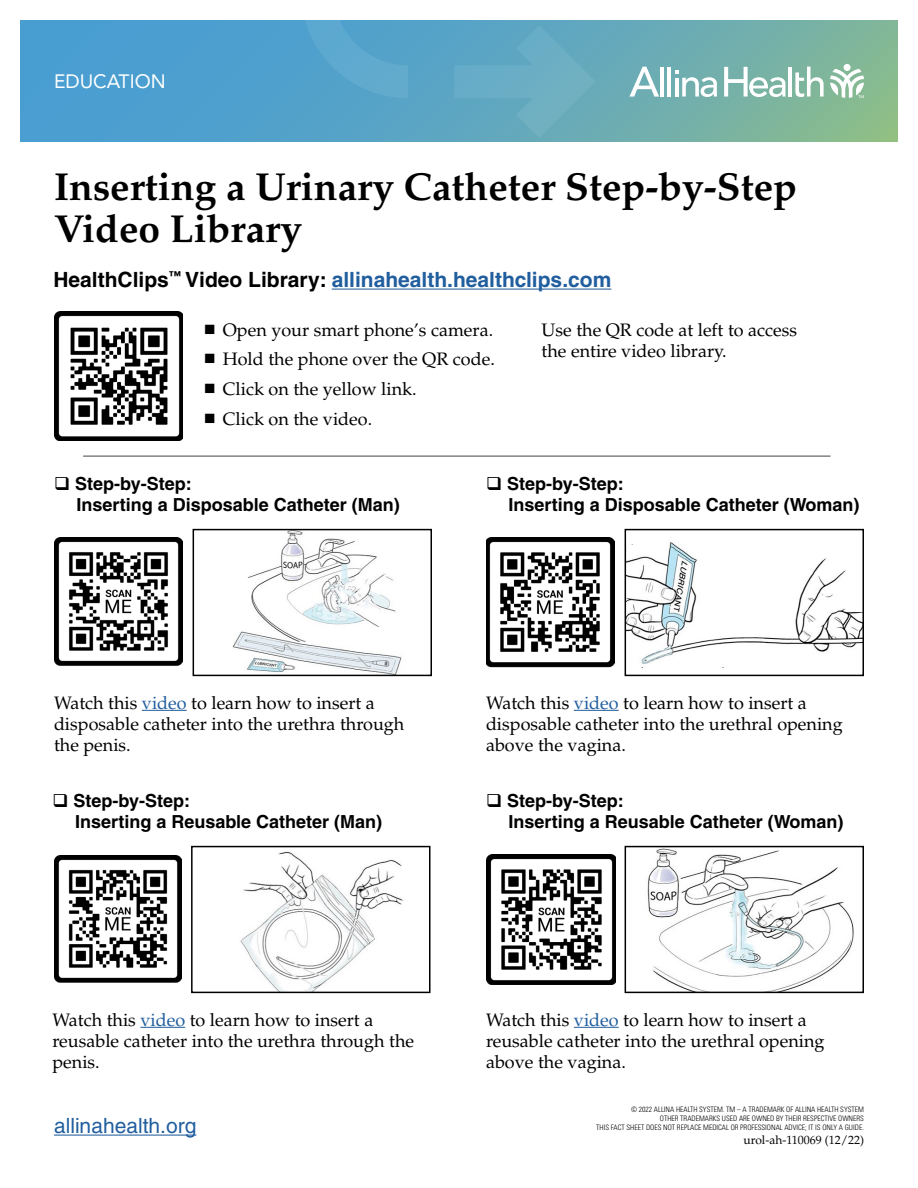
<style>
.page{position:relative;width:918px;height:1188px;background:#fff}
.page>*{position:absolute;margin:0;border:0;box-sizing:border-box;transform-origin:0 0}
.t1{font:700 39px/42px "Palatino";color:#000}
.t2{font:700 21px "Helvetica";color:#215e9e}
.t3{font:21px "Helvetica";color:#215e9e}
.t4{font:19.2px "Avenir LT Std";color:#fff}
.t5{font:18px/21px "Palatino";color:#000}
.t6{font:700 18px/21px "Helvetica";color:#000}
.t7{font:12px "Palatino";color:#000}
.t8{font:300 condensed 7.5px/9px "Univers";color:#000;text-align:right}
.s1{color:#000}
.s2{color:#215e9e}
</style>
<div class="page">
<svg style="left:20px;top:20px;width:878px;height:122px;background:#5fa7bc"></svg>
<svg style="left:454px;top:25px;width:142px;height:113px;background:#65aac1"></svg>
<svg style="left:301px;top:20px;width:127px;height:78px;background:#57a4cb"></svg>
<hr style="left:332px;top:289px;width:279px;height:1px;background:#215e9e">
<svg style="left:830px;top:69px;width:34px;height:29px"></svg>
<div style="left:844px;top:64px;width:7px;height:7px;background:#fff;border-radius:50%"></div>
<hr style="left:660px;top:67px;width:4px;height:30px;background:#fff">
<hr style="left:667px;top:67px;width:4px;height:30px;background:#fff">
<hr style="left:789px;top:67px;width:3px;height:30px;background:#fff">
<svg style="left:795px;top:67px;width:29px;height:30px"></svg>
<svg style="left:675px;top:71px;width:42px;height:26px"></svg>
<svg style="left:629px;top:67px;width:30px;height:30px"></svg>
<svg style="left:724px;top:67px;width:62px;height:30px"></svg>
<img style="left:55px;top:312px;width:128px;height:129px">
<img style="left:486px;top:538px;width:129px;height:129px">
<img style="left:628px;top:542px;width:233px;height:122px">
<div style="left:625px;top:529px;width:239px;height:147px;border:2px solid #000"></div>
<hr style="left:574px;top:710px;width:45px;height:1px;background:#215e9e">
<img style="left:55px;top:856px;width:127px;height:127px">
<img style="left:240px;top:851px;width:163px;height:139px">
<div style="left:191px;top:846px;width:239px;height:147px;border:2px solid #000"></div>
<hr style="left:140px;top:1027px;width:45px;height:1px;background:#215e9e">
<img style="left:55px;top:538px;width:128px;height:128px">
<img style="left:232px;top:532px;width:170px;height:141px">
<div style="left:193px;top:529px;width:239px;height:147px;border:2px solid #000"></div>
<hr style="left:142px;top:710px;width:45px;height:1px;background:#215e9e">
<hr style="left:83px;top:455px;width:748px;height:2px;background:#808285">
<img style="left:486px;top:855px;width:130px;height:129px">
<img style="left:647px;top:849px;width:207px;height:141px">
<div style="left:625px;top:846px;width:239px;height:147px;border:2px solid #000"></div>
<hr style="left:574px;top:1027px;width:45px;height:1px;background:#215e9e">
<hr style="left:54px;top:1135px;width:142px;height:1px;background:#215e9e">
<div style="left:628px;top:545px;width:9px;height:12px;background:#fff"></div>
<p class="t4" style="left:54px;top:70px;width:113px">EDUCATION</p>
<h1 class="t1" style="left:54px;top:166px;width:745px">Inserting a Urinary Catheter Step-by-Step<br>Video Library</h1>
<p class="t2" style="left:53px;top:267px;width:560px"><span class="s1">HealthClips</span><sup>™</sup> <span class="s1">Video Library:</span> allinahealth.healthclips.com</p>
<p class="t5" style="left:223px;top:315px;width:274px;line-height:29.7px">Open your smart phone’s camera.<br>Hold the phone over the QR code.<br>Click on the yellow link.<br>Click on the video.</p>
<p class="t5" style="left:542px;top:319px;width:257px">Use the QR code at left to access the entire video library.</p>
<p class="t6" style="left:76px;top:473px;width:325px;text-indent:-22px">❑ Step-by-Step:<br>Inserting a Disposable Catheter (Man)</p>
<p class="t5" style="left:54px;top:692px;width:352px">Watch this <span class="s2">video</span> to learn how to insert a disposable catheter into the urethra through the penis.</p>
<p class="t6" style="left:75px;top:790px;width:309px;text-indent:-22px">❑ Step-by-Step:<br>Inserting a Reusable Catheter (Man)</p>
<p class="t5" style="left:52px;top:1009px;width:363px">Watch this <span class="s2">video</span> to learn how to insert a reusable catheter into the urethra through the penis.</p>
<p class="t6" style="left:508px;top:473px;width:353px;text-indent:-22px">❑ Step-by-Step:<br>Inserting a Disposable Catheter (Woman)</p>
<p class="t5" style="left:486px;top:692px;width:358px">Watch this <span class="s2">video</span> to learn how to insert a disposable catheter into the urethral opening above the vagina.</p>
<p class="t6" style="left:508px;top:790px;width:337px;text-indent:-22px">❑ Step-by-Step:<br>Inserting a Reusable Catheter (Woman)</p>
<p class="t5" style="left:486px;top:1009px;width:340px">Watch this <span class="s2">video</span> to learn how to insert a reusable catheter into the urethral opening above the vagina.</p>
<p class="t3" style="left:54px;top:1113px;width:144px">allinahealth.org</p>
<p class="t8" style="left:596px;top:1105px;width:269px">© 2022 ALLINA HEALTH SYSTEM. TM – A TRADEMARK OF ALLINA HEALTH SYSTEM<br>OTHER TRADEMARKS USED ARE OWNED BY THEIR RESPECTIVE OWNERS<br>THIS FACT SHEET DOES NOT REPLACE MEDICAL OR PROFESSIONAL ADVICE; IT IS ONLY A GUIDE.</p>
<p class="t7" style="left:744px;top:1133px;width:122px">urol-ah-110069 (12/22)</p>
</div>
